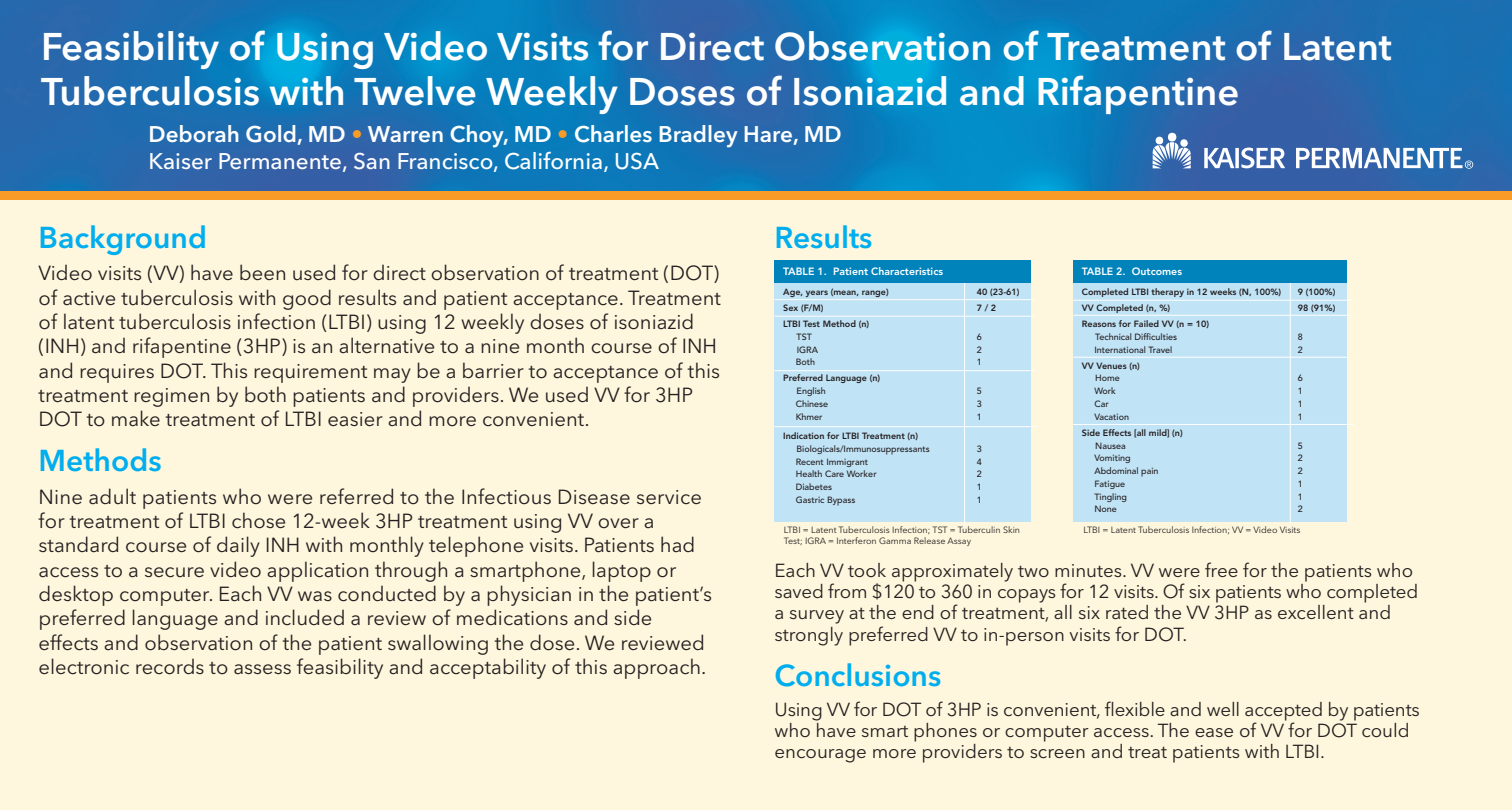
<style>
.page{position:relative;width:1512px;height:810px;background:#fff}
.page>*{position:absolute;margin:0;border:0;box-sizing:border-box;transform-origin:0 0}
.t1{font:600 38.25px "Avenir Next LT Pro";color:#fff}
.Sub{font:600 30px "Avenir Next LT Pro";color:#00aeef}
.t2{font:600 22.5px "Avenir Next LT Pro";color:#fff}
.t3{font:500 22.5px "Avenir Next LT Pro";color:#fff}
.Body{font:20.25px/24.3px "Avenir Next LT Pro";color:#231f20}
.Body-2{font:18.75px/21.5px "Avenir Next LT Pro";color:#231f20}
.Body-3{font:800 10.5px "Avenir LT Std";color:#fff}
.Body-4{font:500 9px "Avenir LT Std";color:#231f20}
.Body-5{font:800 9px "Avenir LT Std";color:#231f20}
.t4{font:9px/10.8px "Avenir Next LT Pro";color:#231f20}
.s1{color:#f89c27}
</style>
<div class="page">
<div style="left:0;top:179px;width:1512px;height:631px;background:#fef7dd"></div>
<div style="left:0;top:179px;width:1512px;height:20px;background:#f89c27"></div>
<img style="left:0;top:0;width:1512px;height:190px">
<svg style="left:1153px;top:133px;width:320px;height:36px"></svg>
<div style="left:775px;top:261px;width:256px;height:261px;background:#c1e3f6"></div>
<hr style="left:964px;top:274px;width:1px;height:252px;background:#fff">
<hr style="left:775px;top:370px;width:260px;height:1px;background:#fff">
<hr style="left:775px;top:426px;width:262px;height:1px;background:#fff">
<div style="left:775px;top:261px;width:256px;height:22px;background:#0082bb"></div>
<hr style="left:775px;top:299px;width:260px;height:1px;background:#fff">
<hr style="left:775px;top:316px;width:260px;height:1px;background:#fff">
<div style="left:1073px;top:261px;width:274px;height:261px;background:#c1e3f6"></div>
<hr style="left:1290px;top:272px;width:1px;height:251px;background:#fff">
<hr style="left:1073px;top:357px;width:275px;height:1px;background:#fff">
<hr style="left:1073px;top:424px;width:281px;height:1px;background:#fff">
<div style="left:1073px;top:261px;width:274px;height:22px;background:#0082bb"></div>
<hr style="left:1073px;top:300px;width:279px;height:1px;background:#fff">
<hr style="left:1073px;top:315px;width:279px;height:1px;background:#fff">
<h1 class="t1" style="left:41px;top:23px;width:1352px">Feasibility of Using Video Visits for Direct Observation of Treatment of Latent</h1>
<h1 class="t1" style="left:41px;top:68px;width:1200px">Tuberculosis with Twelve Weekly Doses of Isoniazid and Rifapentine</h1>
<p class="t2" style="left:148px;top:120px;width:695px">Deborah Gold, MD <span class="s1">•</span> Warren Choy, MD <span class="s1">•</span> Charles Bradley Hare, MD</p>
<p class="t3" style="left:148px;top:147px;width:512px">Kaiser Permanente, San Francisco, California, USA</p>
<p class="Sub" style="left:39px;top:219px;width:170px">Background</p>
<p class="Body" style="left:39px;top:261px;width:684px">Video visits (VV) have been used for direct observation of treatment (DOT) of active tuberculosis with good results and patient acceptance. Treatment of latent tuberculosis infection (LTBI) using 12 weekly doses of isoniazid (INH) and rifapentine (3HP) is an alternative to a nine month course of INH and requires DOT. This requirement may be a barrier to acceptance of this treatment regimen by both patients and providers. We used VV for 3HP DOT to make treatment of LTBI easier and more convenient.</p>
<p class="Sub" style="left:39px;top:442px;width:125px">Methods</p>
<p class="Body" style="left:39px;top:485px;width:675px">Nine adult patients who were referred to the Infectious Disease service for treatment of LTBI chose 12-week 3HP treatment using VV over a standard course of daily INH with monthly telephone visits. Patients had access to a secure video application through a smartphone, laptop or desktop computer. Each VV was conducted by a physician in the patient’s preferred language and included a review of medications and side effects and observation of the patient swallowing the dose. We reviewed electronic records to assess feasibility and acceptability of this approach.</p>
<p class="Sub" style="left:775px;top:219px;width:100px">Results</p>
<p class="Body-3" style="left:783px;top:265px;width:161px">TABLE 1. Patient Characteristics</p>
<p class="Body-5" style="left:783px;top:286px;width:107px">Age, years (mean, range)</p>
<p class="Body-5" style="left:977px;top:286px;width:44px">40 (23-61)</p>
<p class="Body-5" style="left:783px;top:302px;width:42px">Sex (F/M)</p>
<p class="Body-5" style="left:977px;top:302px;width:21px">7 / 2</p>
<p class="Body-5" style="left:783px;top:319px;width:87px">LTBI Test Method (n)</p>
<p class="Body-4" style="left:797px;top:331px;width:17px">TST</p>
<p class="Body-4" style="left:977px;top:331px;width:7px">6</p>
<p class="Body-4" style="left:797px;top:344px;width:23px">IGRA</p>
<p class="Body-4" style="left:977px;top:344px;width:7px">2</p>
<p class="Body-4" style="left:796px;top:357px;width:21px">Both</p>
<p class="Body-4" style="left:977px;top:357px;width:7px">1</p>
<p class="Body-5" style="left:783px;top:373px;width:99px">Preferred Language (n)</p>
<p class="Body-4" style="left:797px;top:386px;width:31px">English</p>
<p class="Body-4" style="left:977px;top:386px;width:7px">5</p>
<p class="Body-4" style="left:796px;top:399px;width:34px">Chinese</p>
<p class="Body-4" style="left:977px;top:399px;width:7px">3</p>
<p class="Body-4" style="left:796px;top:411px;width:28px">Khmer</p>
<p class="Body-4" style="left:977px;top:411px;width:7px">1</p>
<p class="Body-5" style="left:783px;top:431px;width:136px">Indication for LTBI Treatment (n)</p>
<p class="Body-4" style="left:797px;top:444px;width:135px">Biologicals/Immunosuppressants</p>
<p class="Body-4" style="left:977px;top:444px;width:7px">3</p>
<p class="Body-4" style="left:796px;top:456px;width:74px">Recent Immigrant</p>
<p class="Body-4" style="left:977px;top:456px;width:7px">4</p>
<p class="Body-4" style="left:796px;top:469px;width:82px">Health Care Worker</p>
<p class="Body-4" style="left:977px;top:469px;width:7px">2</p>
<p class="Body-4" style="left:796px;top:482px;width:38px">Diabetes</p>
<p class="Body-4" style="left:977px;top:482px;width:7px">1</p>
<p class="Body-4" style="left:796px;top:495px;width:61px">Gastric Bypass</p>
<p class="Body-4" style="left:977px;top:495px;width:7px">1</p>
<p class="t4" style="left:784px;top:525px;width:238px">LTBI = Latent Tuberculosis Infection; TST = Tuberculin Skin<br>Test; IGRA = Interferon Gamma Release Assay</p>
<p class="Body-3" style="left:1082px;top:265px;width:102px">TABLE 2. Outcomes</p>
<p class="Body-5" style="left:1082px;top:286px;width:201px">Completed LTBI therapy in 12 weeks (N, 100%)</p>
<p class="Body-5" style="left:1298px;top:286px;width:39px">9 (100%)</p>
<p class="Body-5" style="left:1082px;top:302px;width:90px">VV Completed (n, %)</p>
<p class="Body-5" style="left:1298px;top:302px;width:39px">98 (91%)</p>
<p class="Body-5" style="left:1082px;top:319px;width:129px">Reasons for Failed VV (n = 10)</p>
<p class="Body-4" style="left:1095px;top:331px;width:84px">Technical Difficulties</p>
<p class="Body-4" style="left:1298px;top:331px;width:7px">8</p>
<p class="Body-4" style="left:1094px;top:344px;width:80px">International Travel</p>
<p class="Body-4" style="left:1298px;top:344px;width:7px">2</p>
<p class="Body-5" style="left:1082px;top:360px;width:59px">VV Venues (n)</p>
<p class="Body-4" style="left:1095px;top:373px;width:26px">Home</p>
<p class="Body-4" style="left:1298px;top:373px;width:7px">6</p>
<p class="Body-4" style="left:1094px;top:386px;width:23px">Work</p>
<p class="Body-4" style="left:1298px;top:386px;width:7px">1</p>
<p class="Body-4" style="left:1094px;top:399px;width:16px">Car</p>
<p class="Body-4" style="left:1298px;top:399px;width:7px">1</p>
<p class="Body-4" style="left:1094px;top:411px;width:36px">Vacation</p>
<p class="Body-4" style="left:1298px;top:411px;width:7px">1</p>
<p class="Body-5" style="left:1082px;top:427px;width:102px">Side Effects [all mild] (n)</p>
<p class="Body-4" style="left:1095px;top:440px;width:32px">Nausea</p>
<p class="Body-4" style="left:1298px;top:440px;width:7px">5</p>
<p class="Body-4" style="left:1094px;top:453px;width:38px">Vomiting</p>
<p class="Body-4" style="left:1298px;top:453px;width:7px">2</p>
<p class="Body-4" style="left:1094px;top:466px;width:66px">Abdominal pain</p>
<p class="Body-4" style="left:1298px;top:466px;width:7px">2</p>
<p class="Body-4" style="left:1094px;top:478px;width:32px">Fatigue</p>
<p class="Body-4" style="left:1298px;top:478px;width:7px">1</p>
<p class="Body-4" style="left:1094px;top:491px;width:34px">Tingling</p>
<p class="Body-4" style="left:1298px;top:491px;width:7px">1</p>
<p class="Body-4" style="left:1094px;top:504px;width:24px">None</p>
<p class="Body-4" style="left:1298px;top:504px;width:7px">2</p>
<p class="t4" style="left:1083px;top:525px;width:219px">LTBI = Latent Tuberculosis Infection; VV = Video Visits</p>
<p class="Body-2" style="left:775px;top:560px;width:645px">Each VV took approximately two minutes. VV were free for the patients who saved from $120 to 360 in copays for 12 visits. Of six patients who completed a survey at the end of treatment, all six rated the VV 3HP as excellent and strongly preferred VV to in-person visits for DOT.</p>
<p class="Sub" style="left:775px;top:657px;width:168px">Conclusions</p>
<p class="Body-2" style="left:775px;top:699px;width:647px;line-height:21px">Using VV for DOT of 3HP is convenient, flexible and well accepted by patients who have smart phones or computer access. The ease of VV for DOT could encourage more providers to screen and treat patients with LTBI.</p>
</div>
